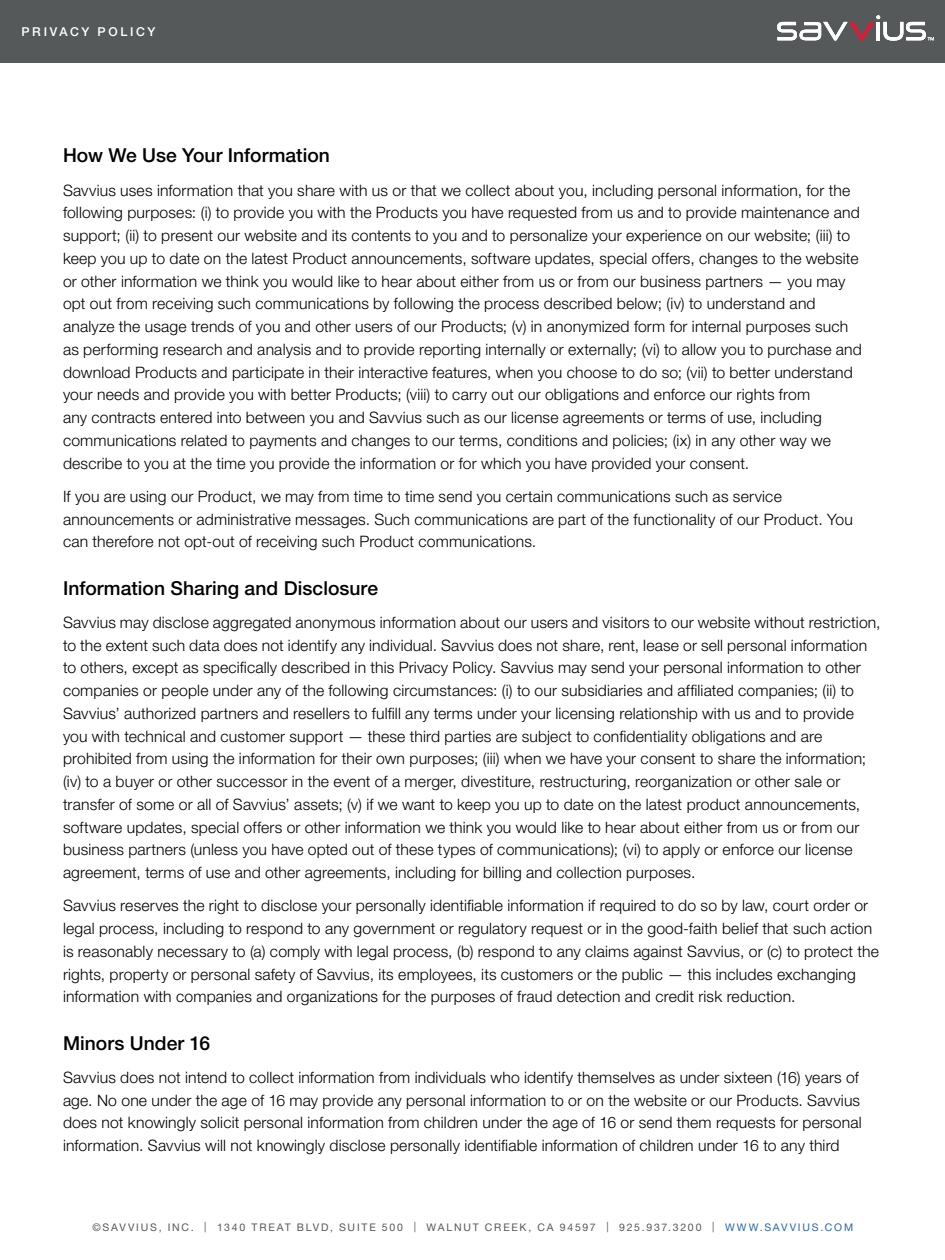
<style>
.page{position:relative;width:945px;height:1260px;background:#fff}
.page>*{position:absolute;margin:0;border:0;box-sizing:border-box;transform-origin:0 0}
.t1{font:500 19.25px "Helvetica Neue LT Std";letter-spacing:.005em;color:#000}
.t2{font:300 15.75px/22.8px "Helvetica Neue LT Std";letter-spacing:.01em;color:#000}
.t3{font:500 12.25px "Helvetica Neue LT Std";letter-spacing:.215em;color:#fff}
.t4{font:10.5px "Helvetica Neue LT Std";letter-spacing:.17em;color:#565959}
.s1{color:#2865b0}
</style>
<div class="page">
<div style="left:0;top:0;width:945px;height:63px;background:#565959"></div>
<svg style="left:777px;top:15px;width:157px;height:26px"></svg>
<p class="t3" style="left:22px;top:24px;width:135px">PRIVACY POLICY</p>
<p class="t1" style="left:63px;top:144px;width:268px">How We Use Your Information</p>
<p class="t2" style="left:63px;top:178px;width:800px">Savvius uses information that you share with us or that we collect about you, including personal information, for the following purposes: (i) to provide you with the Products you have requested from us and to provide maintenance and support; (ii) to present our website and its contents to you and to personalize your experience on our website; (iii) to keep you up to date on the latest Product announcements, software updates, special offers, changes to the website or other information we think you would like to hear about either from us or from our business partners — you may opt out from receiving such communications by following the process described below; (iv) to understand and analyze the usage trends of you and other users of our Products; (v) in anonymized form for internal purposes such as performing research and analysis and to provide reporting internally or externally; (vi) to allow you to purchase and download Products and participate in their interactive features, when you choose to do so; (vii) to better understand your needs and provide you with better Products; (viii) to carry out our obligations and enforce our rights from<br>any contracts entered into between you and Savvius such as our license agreements or terms of use, including communications related to payments and changes to our terms, conditions and policies; (ix) in any other way we describe to you at the time you provide the information or for which you have provided your consent.</p>
<p class="t2" style="left:63px;top:485px;width:791px">If you are using our Product, we may from time to time send you certain communications such as service announcements or administrative messages. Such communications are part of the functionality of our Product. You can therefore not opt-out of receiving such Product communications.</p>
<p class="t1" style="left:63px;top:576px;width:317px">Information Sharing and Disclosure</p>
<p class="t2" style="left:63px;top:611px;width:819px">Savvius may disclose aggregated anonymous information about our users and visitors to our website without restriction, to the extent such data does not identify any individual. Savvius does not share, rent, lease or sell personal information to others, except as specifically described in this Privacy Policy. Savvius may send your personal information to other companies or people under any of the following circumstances: (i) to our subsidiaries and affiliated companies; (ii) to Savvius’ authorized partners and resellers to fulfill any terms under your licensing relationship with us and to provide you with technical and customer support — these third parties are subject to confidentiality obligations and are prohibited from using the information for their own purposes; (iii) when we have your consent to share the information; (iv) to a buyer or other successor in the event of a merger, divestiture, restructuring, reorganization or other sale or transfer of some or all of Savvius’ assets; (v) if we want to keep you up to date on the latest product announcements, software updates, special offers or other information we think you would like to hear about either from us or from our business partners (unless you have opted out of these types of communications); (vi) to apply or enforce our license agreement, terms of use and other agreements, including for billing and collection purposes.</p>
<p class="t2" style="left:63px;top:894px;width:817px">Savvius reserves the right to disclose your personally identifiable information if required to do so by law, court order or legal process, including to respond to any government or regulatory request or in the good-faith belief that such action is reasonably necessary to (a) comply with legal process, (b) respond to any claims against Savvius, or (c) to protect the rights, property or personal safety of Savvius, its employees, its customers or the public — this includes exchanging information with companies and organizations for the purposes of fraud detection and credit risk reduction.</p>
<p class="t1" style="left:63px;top:1031px;width:149px">Minors Under 16</p>
<p class="t2" style="left:63px;top:1066px;width:800px">Savvius does not intend to collect information from individuals who identify themselves as under sixteen (16) years of age. No one under the age of 16 may provide any personal information to or on the website or our Products. Savvius does not knowingly solicit personal information from children under the age of 16 or send them requests for personal information. Savvius will not knowingly disclose personally identifiable information of children under 16 to any third</p>
<p class="t4" style="left:92px;top:1221px;width:762px">©SAVVIUS, INC. | 1340 TREAT BLVD, SUITE 500 | WALNUT CREEK, CA 94597 | 925.937.3200 | <span class="s1">WWW.SAVVIUS.COM</span></p>
</div>
